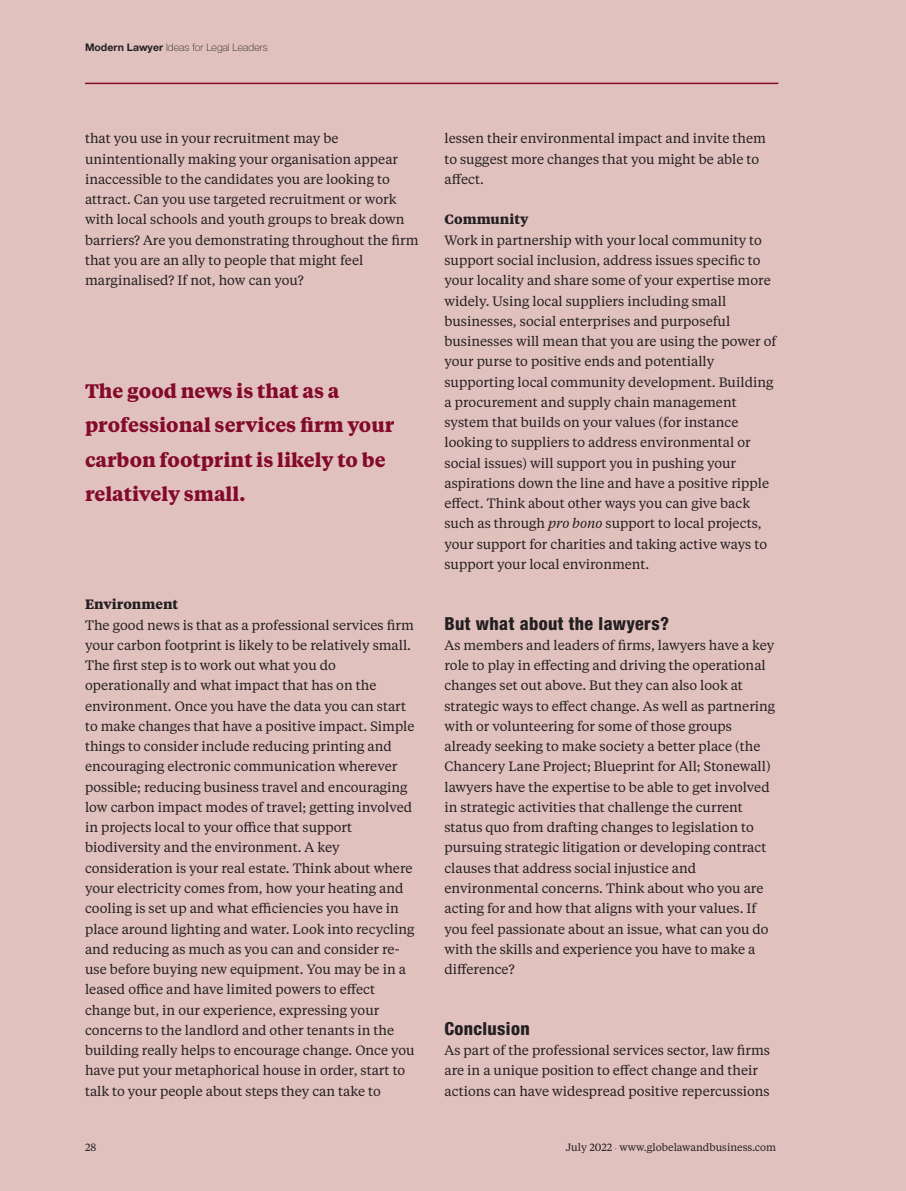
<style>
.page{position:relative;width:906px;height:1191px;background:#e1c1be}
.page>*{position:absolute;margin:0;border:0;box-sizing:border-box;transform-origin:0 0}
.t1{font:700 19.5px/34.5px "Tiempos Text";color:#840a2b}
.t2{font:800 condensed 18px "Helvetica Neue";letter-spacing:.02em;color:#231f20}
.t3{font:13.5px/20.2px "Tiempos Text";color:#231f20}
.t4{font:700 13.5px "Tiempos Text";color:#231f20}
.t5{font:10.5px "Tiempos Text";color:#231f20}
.t6{font:100 10.5px "Helvetica Neue";color:#231f20}
.s1{font-weight:700}
.s2{font-style:italic}
.s3{font-size:7.5px;color:#939598}
</style>
<div class="page">
<hr style="left:85px;top:83px;width:693px;height:1px;background:#840a2b">
<p class="t6" style="left:85px;top:44px;width:184px"><span class="s1">Modern Lawyer</span> Ideas for Legal Leaders</p>
<p class="t3" style="left:85px;top:130px;width:335px">that you use in your recruitment may be unintentionally making your organisation appear inaccessible to the candidates you are looking to attract. Can you use targeted recruitment or work with local schools and youth groups to break down barriers? Are you demonstrating throughout the firm that you are an ally to people that might feel marginalised? If not, how can you?</p>
<h1 class="t1" style="left:85px;top:375px;width:311px">The good news is that as a professional services firm your carbon footprint is likely to be relatively small.</h1>
<p class="t4" style="left:85px;top:599px;width:95px">Environment</p>
<p class="t3" style="left:85px;top:616px;width:331px">The good news is that as a professional services firm your carbon footprint is likely to be relatively small.<br>The first step is to work out what you do operationally and what impact that has on the environment. Once you have the data you can start to make changes that have a positive impact. Simple things to consider include reducing printing and encouraging electronic communication wherever possible; reducing business travel and encouraging low carbon impact modes of travel; getting involved in projects local to your office that support biodiversity and the environment. A key consideration is your real estate. Think about where your electricity comes from, how your heating and cooling is set up and what efficiencies you have in place around lighting and water. Look into recycling and reducing as much as you can and consider re&shy;use before buying new equipment. You may be in a leased office and have limited powers to effect change but, in our experience, expressing your concerns to the landlord and other tenants in the building really helps to encourage change. Once you have put your metaphorical house in order, start to talk to your people about steps they can take to</p>
<p class="t3" style="left:444px;top:130px;width:323px">lessen their environmental impact and invite them to suggest more changes that you might be able to affect.</p>
<p class="t4" style="left:444px;top:214px;width:85px">Community</p>
<p class="t3" style="left:444px;top:231px;width:333px">Work in partnership with your local community to support social inclusion, address issues specific to your locality and share some of your expertise more widely. Using local suppliers including small businesses, social enterprises and purposeful businesses will mean that you are using the power of your purse to positive ends and potentially supporting local community development. Building a procurement and supply chain management system that builds on your values (for instance looking to suppliers to address environmental or social issues) will support you in pushing your aspirations down the line and have a positive ripple effect. Think about other ways you can give back such as through <span class="s2">pro bono</span> support to local projects, your support for charities and taking active ways to support your local environment.</p>
<h2 class="t2" style="left:444px;top:617px;width:226px">But what about the lawyers?</h2>
<p class="t3" style="left:444px;top:636px;width:332px">As members and leaders of firms, lawyers have a key role to play in effecting and driving the operational changes set out above. But they can also look at strategic ways to effect change. As well as partnering with or volunteering for some of those groups already seeking to make society a better place (the Chancery Lane Project; Blueprint for All; Stonewall) lawyers have the expertise to be able to get involved in strategic activities that challenge the current status quo from drafting changes to legislation to pursuing strategic litigation or developing contract clauses that address social injustice and environmental concerns. Think about who you are acting for and how that aligns with your values. If you feel passionate about an issue, what can you do with the skills and experience you have to make a difference?</p>
<h2 class="t2" style="left:444px;top:1022px;width:87px">Conclusion</h2>
<p class="t3" style="left:444px;top:1041px;width:327px">As part of the professional services sector, law firms are in a unique position to effect change and their actions can have widespread positive repercussions</p>
<p class="t5" style="left:85px;top:1143px;width:13px">28</p>
<p class="t5" style="left:566px;top:1143px;width:212px">July 2022 <span class="s3">•</span> www.globelawandbusiness.com</p>
</div>
